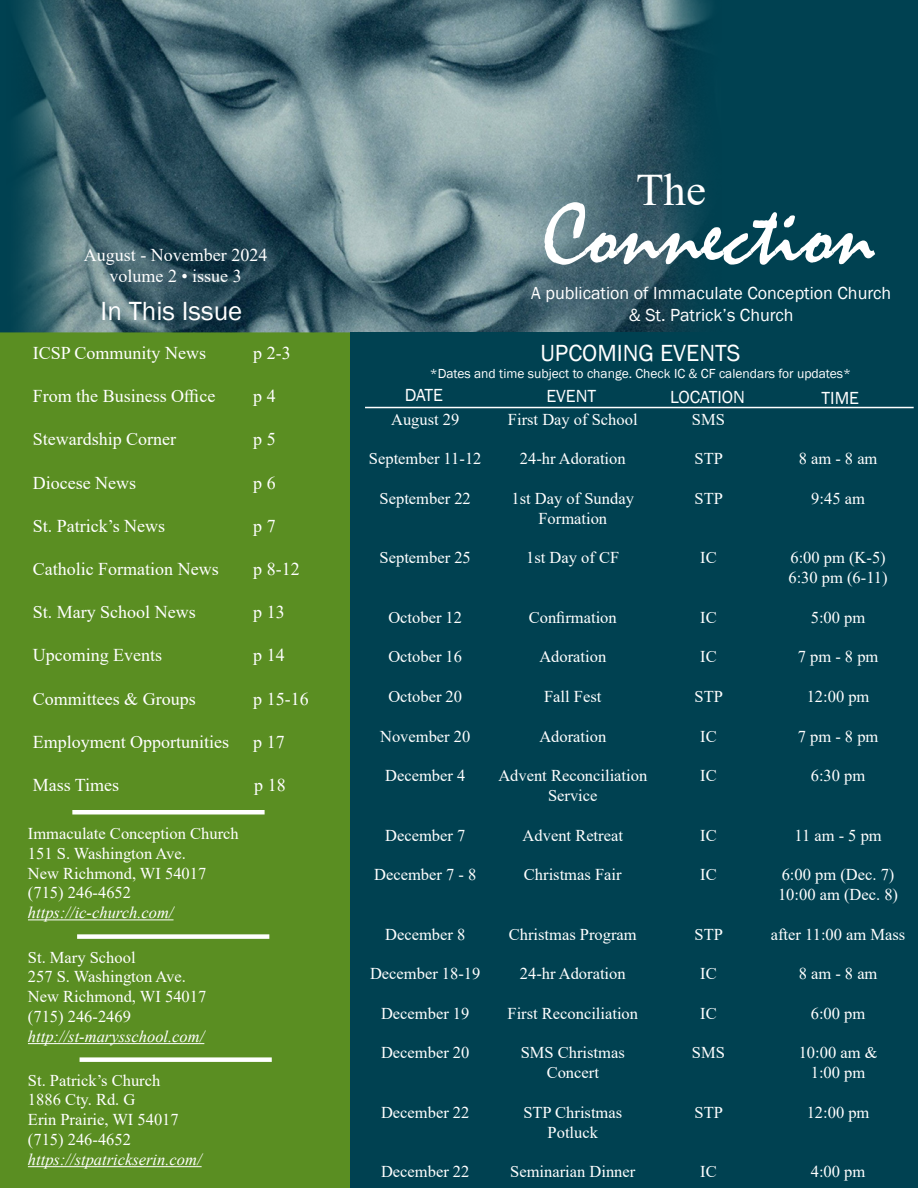
<style>
.page{position:relative;width:918px;height:1188px;background:#fff}
.page>*{position:absolute;margin:0;border:0;box-sizing:border-box;transform-origin:0 0}
.t1{font:90px "Mistral";color:#fff}
.t2{font:45px "Times New Roman";color:#fff}
.t3{font:27px "Franklin Gothic";color:#fff}
.t4{font:24px "Franklin Gothic";color:#fff}
.t5{font:18px "Times New Roman";color:#fff}
.t6{font:18px "Franklin Gothic";color:#fff}
.t7{font:16.5px/19.8px "Times New Roman";color:#fff;text-align:center}
.t8{font:italic 16.5px "Times New Roman";color:#fff}
.t9{font:13.5px "Franklin Gothic";color:#fff}
</style>
<div class="page">
<div style="left:0;top:0;width:918px;height:332px;background:#004151"></div>
<img style="left:18px;top:0;width:692px;height:332px">
<div style="left:0;top:333px;width:351px;height:855px;background:#5a8e22"></div>
<div style="left:0;top:332px;width:352px;height:856px;border:2px solid #5a8e22"></div>
<hr style="left:28px;top:919px;width:146px;height:1px;background:#fff">
<div style="left:77px;top:934px;width:192px;height:5px;background:#fff"></div>
<hr style="left:28px;top:1043px;width:176px;height:1px;background:#fff">
<div style="left:80px;top:1057px;width:192px;height:5px;background:#fff"></div>
<hr style="left:28px;top:1166px;width:174px;height:1px;background:#fff">
<div style="left:351px;top:332px;width:567px;height:856px;background:#004151"></div>
<hr style="left:365px;top:407px;width:549px;height:1px;background:#fff">
<hr style="left:72px;top:810px;width:193px;height:4px;background:#fff">
<p class="t5" style="left:84px;top:242px;width:185px">August - November 2024</p>
<p class="t5" style="left:110px;top:264px;width:134px">volume 2 • issue 3</p>
<p class="t3" style="left:101px;top:295px;width:143px">In This Issue</p>
<p class="t5" style="left:33px;top:340px;width:175px">ICSP Community News</p>
<p class="t5" style="left:253px;top:340px;width:39px">p 2-3</p>
<p class="t5" style="left:33px;top:383px;width:184px">From the Business Office</p>
<p class="t5" style="left:253px;top:383px;width:24px">p 4</p>
<p class="t5" style="left:33px;top:427px;width:145px">Stewardship Corner</p>
<p class="t5" style="left:253px;top:427px;width:24px">p 5</p>
<p class="t5" style="left:33px;top:470px;width:105px">Diocese News</p>
<p class="t5" style="left:253px;top:470px;width:24px">p 6</p>
<p class="t5" style="left:33px;top:513px;width:134px">St. Patrick’s News</p>
<p class="t5" style="left:253px;top:513px;width:24px">p 7</p>
<p class="t5" style="left:33px;top:556px;width:187px">Catholic Formation News</p>
<p class="t5" style="left:253px;top:556px;width:48px">p 8-12</p>
<p class="t5" style="left:33px;top:599px;width:164px">St. Mary School News</p>
<p class="t5" style="left:253px;top:599px;width:33px">p 13</p>
<p class="t5" style="left:33px;top:643px;width:131px">Upcoming Events</p>
<p class="t5" style="left:253px;top:643px;width:33px">p 14</p>
<p class="t5" style="left:33px;top:686px;width:165px">Committees &amp; Groups</p>
<p class="t5" style="left:253px;top:686px;width:57px">p 15-16</p>
<p class="t5" style="left:33px;top:729px;width:198px">Employment Opportunities</p>
<p class="t5" style="left:253px;top:729px;width:33px">p 17</p>
<p class="t5" style="left:33px;top:772px;width:88px">Mass Times</p>
<p class="t5" style="left:254px;top:772px;width:33px">p 18</p>
<p class="t7" style="left:28px;top:823px;width:212px">Immaculate Conception Church</p>
<p class="t7" style="left:28px;top:843px;width:160px">151 S. Washington Ave.</p>
<p class="t7" style="left:28px;top:863px;width:180px">New Richmond, WI 54017</p>
<p class="t7" style="left:28px;top:882px;width:105px">(715) 246-4652</p>
<p class="t8" style="left:28px;top:901px;width:147px">https://ic-church.com/</p>
<p class="t7" style="left:28px;top:947px;width:109px">St. Mary School</p>
<p class="t7" style="left:28px;top:966px;width:160px">257 S. Washington Ave.</p>
<p class="t7" style="left:28px;top:986px;width:180px">New Richmond, WI 54017</p>
<p class="t7" style="left:28px;top:1006px;width:105px">(715) 246-2469</p>
<p class="t8" style="left:28px;top:1025px;width:178px">http://st-marysschool.com/</p>
<p class="t7" style="left:28px;top:1070px;width:134px">St. Patrick’s Church</p>
<p class="t7" style="left:28px;top:1090px;width:109px">1886 Cty. Rd. G</p>
<p class="t7" style="left:28px;top:1109px;width:152px">Erin Prairie, WI 54017</p>
<p class="t7" style="left:28px;top:1129px;width:105px">(715) 246-4652</p>
<p class="t8" style="left:28px;top:1148px;width:175px">https://stpatrickserin.com/</p>
<p class="t2" style="left:636px;top:158px;width:71px">The</p>
<p class="t1" style="left:543px;top:180px;width:333px">Connection</p>
<p class="t6" style="left:531px;top:282px;width:361px">A publication of Immaculate Conception Church</p>
<p class="t6" style="left:629px;top:304px;width:166px">&amp; St. Patrick’s Church</p>
<p class="t4" style="left:540px;top:339px;width:201px">UPCOMING EVENTS</p>
<p class="t9" style="left:430px;top:365px;width:423px">*Dates and time subject to change. Check IC &amp; CF calendars for updates*</p>
<p class="t7" style="left:508px;top:409px;width:131px">First Day of School</p>
<p class="t7" style="left:520px;top:448px;width:107px">24-hr Adoration</p>
<p class="t7" style="left:512px;top:488px;width:124px">1st Day of Sunday<br>Formation</p>
<p class="t7" style="left:526px;top:547px;width:95px">1st Day of CF</p>
<p class="t6" style="left:405px;top:384px;width:40px">DATE</p>
<p class="t6" style="left:546px;top:385px;width:51px">EVENT</p>
<p class="t6" style="left:670px;top:386px;width:77px">LOCATION</p>
<p class="t6" style="left:821px;top:386px;width:39px">TIME</p>
<p class="t7" style="left:391px;top:409px;width:70px">August 29</p>
<p class="t7" style="left:369px;top:448px;width:114px">September 11-12</p>
<p class="t7" style="left:380px;top:488px;width:93px">September 22</p>
<p class="t7" style="left:692px;top:409px;width:35px">SMS</p>
<p class="t7" style="left:695px;top:448px;width:30px">STP</p>
<p class="t7" style="left:695px;top:488px;width:30px">STP</p>
<p class="t7" style="left:799px;top:448px;width:80px">8 am - 8 am</p>
<p class="t7" style="left:811px;top:488px;width:55px">9:45 am</p>
<p class="t7" style="left:790px;top:547px;width:97px">6:00 pm (K-5)</p>
<p class="t7" style="left:788px;top:567px;width:101px">6:30 pm (6-11)</p>
<p class="t7" style="left:811px;top:607px;width:56px">5:00 pm</p>
<p class="t7" style="left:798px;top:646px;width:82px">7 pm - 8 pm</p>
<p class="t7" style="left:807px;top:686px;width:64px">12:00 pm</p>
<p class="t7" style="left:798px;top:726px;width:82px">7 pm - 8 pm</p>
<p class="t7" style="left:811px;top:765px;width:56px">6:30 pm</p>
<p class="t7" style="left:380px;top:547px;width:93px">September 25</p>
<p class="t7" style="left:700px;top:547px;width:18px">IC</p>
<p class="t7" style="left:388px;top:607px;width:75px">October 12</p>
<p class="t7" style="left:388px;top:646px;width:75px">October 16</p>
<p class="t7" style="left:388px;top:686px;width:75px">October 20</p>
<p class="t7" style="left:380px;top:726px;width:92px">November 20</p>
<p class="t7" style="left:385px;top:765px;width:82px">December 4</p>
<p class="t7" style="left:529px;top:607px;width:90px">Confirmation</p>
<p class="t7" style="left:539px;top:646px;width:68px">Adoration</p>
<p class="t7" style="left:544px;top:686px;width:59px">Fall Fest</p>
<p class="t7" style="left:539px;top:726px;width:68px">Adoration</p>
<p class="t7" style="left:498px;top:765px;width:150px">Advent Reconciliation<br>Service</p>
<p class="t7" style="left:523px;top:825px;width:102px">Advent Retreat</p>
<p class="t7" style="left:524px;top:864px;width:99px">Christmas Fair</p>
<p class="t7" style="left:700px;top:607px;width:18px">IC</p>
<p class="t7" style="left:700px;top:646px;width:18px">IC</p>
<p class="t7" style="left:695px;top:686px;width:30px">STP</p>
<p class="t7" style="left:700px;top:726px;width:18px">IC</p>
<p class="t7" style="left:700px;top:765px;width:18px">IC</p>
<p class="t7" style="left:385px;top:825px;width:82px">December 7</p>
<p class="t7" style="left:374px;top:864px;width:104px">December 7 - 8</p>
<p class="t7" style="left:794px;top:825px;width:89px">11 am - 5 pm</p>
<p class="t7" style="left:782px;top:864px;width:114px">6:00 pm (Dec. 7)</p>
<p class="t7" style="left:778px;top:884px;width:122px">10:00 am (Dec. 8)</p>
<p class="t7" style="left:771px;top:924px;width:136px">after 11:00 am Mass</p>
<p class="t7" style="left:799px;top:963px;width:80px">8 am - 8 am</p>
<p class="t7" style="left:811px;top:1003px;width:56px">6:00 pm</p>
<p class="t7" style="left:799px;top:1042px;width:80px">10:00 am &amp;</p>
<p class="t7" style="left:811px;top:1062px;width:56px">1:00 pm</p>
<p class="t7" style="left:807px;top:1102px;width:64px">12:00 pm</p>
<p class="t7" style="left:700px;top:825px;width:18px">IC</p>
<p class="t7" style="left:700px;top:864px;width:18px">IC</p>
<p class="t7" style="left:385px;top:924px;width:82px">December 8</p>
<p class="t7" style="left:370px;top:963px;width:112px">December 18-19</p>
<p class="t7" style="left:381px;top:1003px;width:90px">December 19</p>
<p class="t7" style="left:381px;top:1042px;width:90px">December 20</p>
<p class="t7" style="left:509px;top:924px;width:129px">Christmas Program</p>
<p class="t7" style="left:520px;top:963px;width:107px">24-hr Adoration</p>
<p class="t7" style="left:507px;top:1003px;width:132px">First Reconciliation</p>
<p class="t7" style="left:521px;top:1042px;width:106px">SMS Christmas</p>
<p class="t7" style="left:547px;top:1062px;width:54px">Concert</p>
<p class="t7" style="left:523px;top:1102px;width:100px">STP Christmas</p>
<p class="t7" style="left:548px;top:1122px;width:52px">Potluck</p>
<p class="t7" style="left:510px;top:1161px;width:127px">Seminarian Dinner</p>
<p class="t7" style="left:695px;top:924px;width:30px">STP</p>
<p class="t7" style="left:700px;top:963px;width:18px">IC</p>
<p class="t7" style="left:700px;top:1003px;width:18px">IC</p>
<p class="t7" style="left:692px;top:1042px;width:35px">SMS</p>
<p class="t7" style="left:381px;top:1102px;width:90px">December 22</p>
<p class="t7" style="left:695px;top:1102px;width:30px">STP</p>
<p class="t7" style="left:381px;top:1161px;width:90px">December 22</p>
<p class="t7" style="left:811px;top:1161px;width:56px">4:00 pm</p>
<p class="t7" style="left:700px;top:1161px;width:18px">IC</p>
</div>
